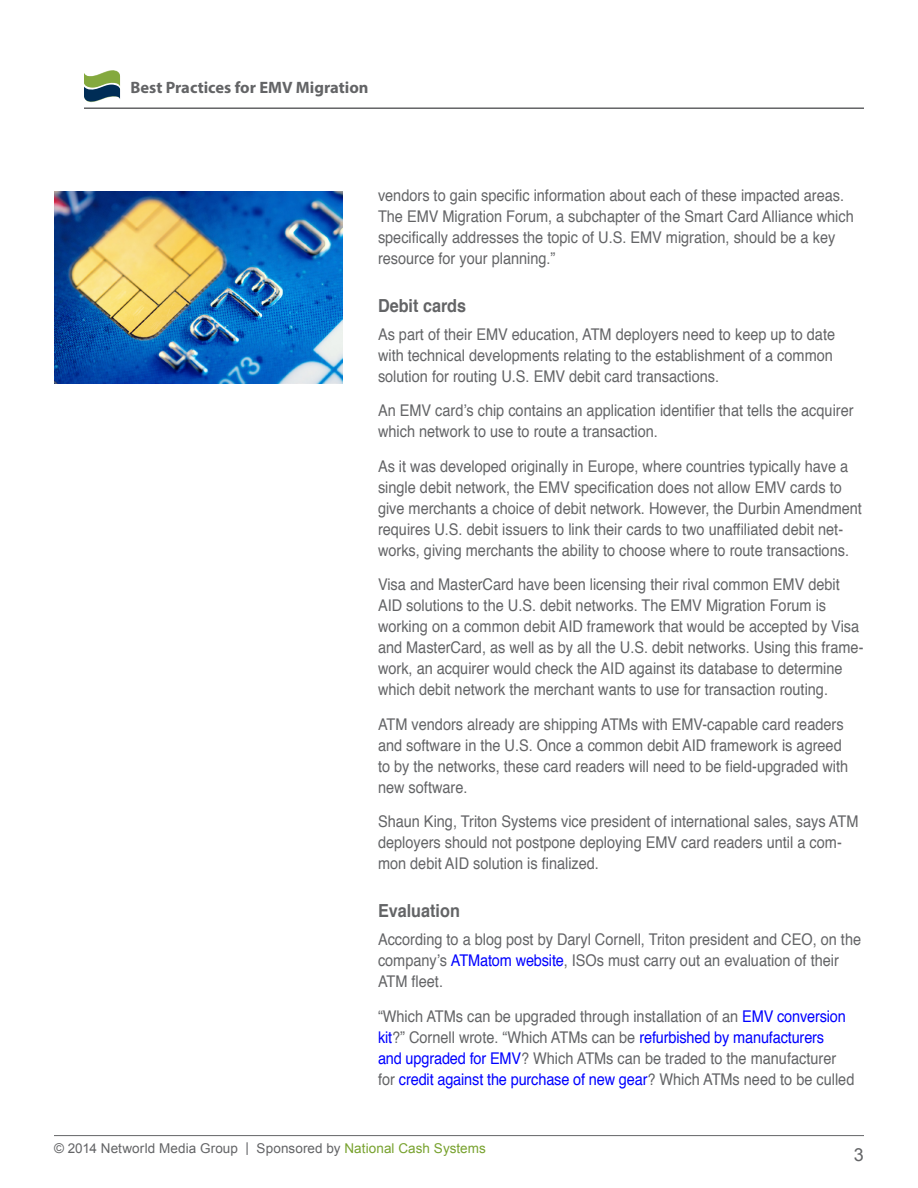
<style>
.page{position:relative;width:918px;height:1188px;background:#fff}
.page>*{position:absolute;margin:0;border:0;box-sizing:border-box;transform-origin:0 0}
.t1{font:700 18px "Helvetica";color:#636466;scale:.9 1}
.t2{font:18px "Arial";color:#636466}
.t3{font:700 16.5px "Myriad Pro";color:#636466}
.t4{font:16.2px/21px "Helvetica";color:#636466;scale:.9 1}
.t5{font:13.5px "Arial";letter-spacing:.01em;color:#636466}
.s1{color:#00f}
.s2{color:#78a22f}
</style>
<div class="page">
<hr style="left:84px;top:107px;width:780px;height:2px;background:#636466">
<hr style="left:54px;top:1135px;width:810px;height:1px;background:#636466">
<svg style="left:84px;top:70px;width:36px;height:33px"></svg>
<img style="left:54px;top:192px;width:289px;height:191px">
<p class="t3" style="left:130px;top:76px;width:240px">Best Practices for EMV Migration</p>
<p class="t4" style="left:378px;top:185px;width:530px">vendors to gain specific information about each of these impacted areas.<br>The EMV Migration Forum, a subchapter of the Smart Card Alliance which specifically addresses the topic of U.S. EMV migration, should be a key resource for your planning.”</p>
<p class="t1" style="left:378px;top:291px;width:100px">Debit cards</p>
<p class="t4" style="left:378px;top:324px;width:509px">As part of their EMV education, ATM deployers need to keep up to date with technical developments relating to the establishment of a common solution for routing U.S. EMV debit card transactions.</p>
<p class="t4" style="left:378px;top:401px;width:530px">An EMV card’s chip contains an application identifier that tells the acquirer which network to use to route a transaction.</p>
<p class="t4" style="left:378px;top:456px;width:539px">As it was developed originally in Europe, where countries typically have a single debit network, the EMV specification does not allow EMV cards to give merchants a choice of debit network. However, the Durbin Amendment requires U.S. debit issuers to link their cards to two unaffiliated debit net&shy;works, giving merchants the ability to choose where to route transactions.</p>
<p class="t4" style="left:378px;top:575px;width:541px">Visa and MasterCard have been licensing their rival common EMV debit AID solutions to the U.S. debit networks. The EMV Migration Forum is working on a common debit AID framework that would be accepted by Visa and MasterCard, as well as by all the U.S. debit networks. Using this frame&shy;work, an acquirer would check the AID against its database to determine which debit network the merchant wants to use for transaction routing.</p>
<p class="t4" style="left:378px;top:714px;width:524px">ATM vendors already are shipping ATMs with EMV-capable card readers and software in the U.S. Once a common debit AID framework is agreed to by the networks, these card readers will need to be field-upgraded with new software.</p>
<p class="t4" style="left:378px;top:812px;width:535px">Shaun King, Triton Systems vice president of international sales, says ATM deployers should not postpone deploying EMV card readers until a com&shy;mon debit AID solution is finalized.</p>
<p class="t1" style="left:378px;top:896px;width:93px">Evaluation</p>
<p class="t4" style="left:378px;top:929px;width:538px">According to a blog post by Daryl Cornell, Triton president and CEO, on the company’s <span class="s1">ATMatom website</span>, ISOs must carry out an evaluation of their<br>ATM fleet.</p>
<p class="t4" style="left:378px;top:1006px;width:531px">“Which ATMs can be upgraded through installation of an <span class="s1">EMV conversion kit</span>?” Cornell wrote. “Which ATMs can be <span class="s1">refurbished by manufacturers<br>and upgraded for EMV</span>? Which ATMs can be traded to the manufacturer for <span class="s1">credit against the purchase of new gear</span>? Which ATMs need to be culled</p>
<p class="t5" style="left:54px;top:1140px;width:433px">© 2014 Networld Media Group | Sponsored by <span class="s2">National Cash Systems</span></p>
<p class="t2" style="left:854px;top:1143px;width:12px">3</p>
</div>
